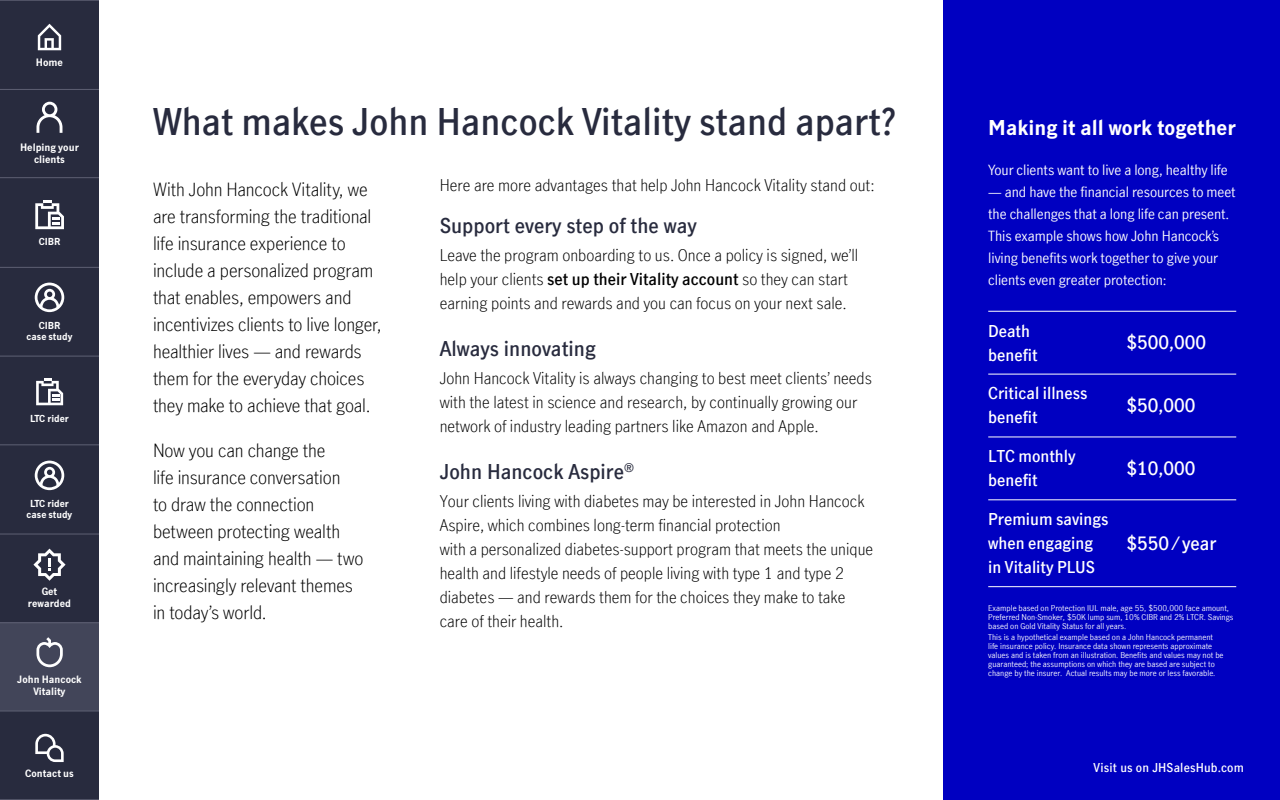
<style>
.page{position:relative;width:1280px;height:800px;background:#fff}
.page>*{position:absolute;margin:0;border:0;box-sizing:border-box;transform-origin:0 0}
.t1{font:600 36px "Manulife JH Sans Optimized";color:#282b3e}
.t2{font:600 20px "Manulife JH Sans Optimized";color:#282b3e}
.t3{font:700 20px "Manulife JH Sans Optimized";color:#fff}
.t4{font:300 18px/27px "Manulife JH Sans Optimized";letter-spacing:-.01em;color:#000}
.t5{font:600 18px "Manulife JH Sans Optimized";color:#fff}
.t6{font:300 16px/24px "Manulife JH Sans Optimized";color:#000}
.t7{font:600 16px/24px "Manulife JH Sans Optimized";color:#fff}
.t8{font:14px/22px "Manulife JH Sans Optimized";letter-spacing:-.005em;color:#fff}
.t9{font:600 12px "Manulife JH Sans Optimized";letter-spacing:.015em;color:#fff}
.t10{font:700 10px/12px "Manulife JH Sans Optimized";color:#fff;text-align:center}
.t11{font:700 9.9px/11.9px "Manulife JH Sans Optimized";color:#fff;text-align:center}
.t12{font:700 9.4px/11.3px "Manulife JH Sans Optimized";color:#fff;text-align:center}
.t13{font:8px/9px "Manulife JH Sans Optimized";color:#fff}
.s1{font-weight:600}
</style>
<div class="page">
<div style="left:0;top:0;width:99px;height:800px;background:#282b3e"></div>
<div style="left:944px;top:0;width:336px;height:800px;background:#0000c1"></div>
<hr style="left:988px;top:311px;width:125px;height:1px;background:#fff">
<hr style="left:1113px;top:311px;width:123px;height:1px;background:#fff">
<hr style="left:988px;top:374px;width:125px;height:1px;background:#fff">
<hr style="left:1113px;top:374px;width:123px;height:1px;background:#fff">
<hr style="left:988px;top:437px;width:125px;height:1px;background:#fff">
<hr style="left:1113px;top:437px;width:123px;height:1px;background:#fff">
<hr style="left:988px;top:500px;width:125px;height:1px;background:#fff">
<hr style="left:1113px;top:500px;width:123px;height:1px;background:#fff">
<hr style="left:988px;top:586px;width:125px;height:1px;background:#fff">
<hr style="left:1113px;top:586px;width:123px;height:1px;background:#fff">
<div style="left:0;top:623px;width:99px;height:88px;background:#424559"></div>
<hr style="left:0;top:89px;width:99px;height:1px;background:#5e6073">
<hr style="left:0;top:0;width:99px;height:1px;background:#5e6073">
<hr style="left:0;top:177px;width:99px;height:1px;background:#5e6073">
<hr style="left:0;top:534px;width:99px;height:1px;background:#5e6073">
<hr style="left:0;top:623px;width:99px;height:1px;background:#5e6073">
<hr style="left:0;top:711px;width:99px;height:1px;background:#5e6073">
<hr style="left:0;top:799px;width:99px;height:1px;background:#5e6073">
<svg style="left:38px;top:24px;width:23px;height:26px"></svg>
<hr style="left:0;top:267px;width:99px;height:1px;background:#5e6073">
<hr style="left:0;top:356px;width:99px;height:1px;background:#5e6073">
<hr style="left:0;top:445px;width:99px;height:1px;background:#5e6073">
<svg style="left:35px;top:734px;width:29px;height:28px"></svg>
<svg style="left:35px;top:200px;width:29px;height:29px"></svg>
<svg style="left:36px;top:637px;width:27px;height:30px"></svg>
<svg style="left:36px;top:378px;width:27px;height:27px"></svg>
<svg style="left:35px;top:283px;width:29px;height:29px"></svg>
<svg style="left:35px;top:461px;width:29px;height:29px"></svg>
<svg style="left:37px;top:102px;width:25px;height:31px"></svg>
<svg style="left:33px;top:549px;width:33px;height:32px"></svg>
<p class="t10" style="left:36px;top:56px;width:29px">Home</p>
<p class="t10" style="left:20px;top:140px;width:60px">Helping your clients</p>
<p class="t12" style="left:39px;top:236px;width:23px">CIBR</p>
<p class="t12" style="left:27px;top:319px;width:47px">CIBR<br>case study</p>
<p class="t12" style="left:30px;top:412px;width:40px">LTC rider</p>
<p class="t12" style="left:27px;top:497px;width:47px">LTC rider case study</p>
<p class="t11" style="left:28px;top:585px;width:45px">Get rewarded</p>
<p class="t11" style="left:17px;top:673px;width:66px">John Hancock<br>Vitality</p>
<p class="t11" style="left:25px;top:767px;width:50px">Contact us</p>
<h1 class="t1" style="left:153px;top:97px;width:745px">What makes John Hancock Vitality stand apart?</h1>
<p class="t6" style="left:440px;top:172px;width:436px">Here are more advantages that help John Hancock Vitality stand out:</p>
<p class="t2" style="left:440px;top:212px;width:259px">Support every step of the way</p>
<p class="t6" style="left:440px;top:243px;width:420px">Leave the program onboarding to us. Once a policy is signed, we’ll help your clients <span class="s1">set up their Vitality account</span> so they can start earning points and rewards and you can focus on your next sale.</p>
<p class="t2" style="left:440px;top:335px;width:158px">Always innovating</p>
<p class="t6" style="left:440px;top:366px;width:434px">John Hancock Vitality is always changing to best meet clients’ needs with the latest in science and research, by continually growing our network of industry leading partners like Amazon and Apple.</p>
<p class="t2" style="left:440px;top:458px;width:196px">John Hancock Aspire<sup>®</sup></p>
<p class="t6" style="left:440px;top:489px;width:435px">Your clients living with diabetes may be interested in John Hancock Aspire, which combines long-term financial protection<br>with a personalized diabetes-support program that meets the unique health and lifestyle needs of people living with type 1 and type 2 diabetes — and rewards them for the choices they make to take care of their health.</p>
<p class="t4" style="left:153px;top:175px;width:230px">With John Hancock Vitality, we are transforming the traditional life insurance experience to include a personalized program that enables, empowers and incentivizes clients to live longer, healthier lives — and rewards them for the everyday choices they make to achieve that goal.</p>
<p class="t4" style="left:153px;top:436px;width:212px">Now you can change the<br>life insurance conversation<br>to draw the connection between protecting wealth and maintaining health — two increasingly relevant themes in today’s world.</p>
<p class="t3" style="left:988px;top:114px;width:249px">Making it all work together</p>
<p class="t8" style="left:988px;top:158px;width:241px">Your clients want to live a long, healthy life</p>
<p class="t8" style="left:988px;top:180px;width:249px">— and have the financial resources to meet the challenges that a long life can present.<br>This example shows how John Hancock’s living benefits work together to give your clients even greater protection:</p>
<p class="t7" style="left:988px;top:318px;width:51px">Death benefit</p>
<p class="t5" style="left:1127px;top:330px;width:81px">$500,000</p>
<p class="t7" style="left:988px;top:381px;width:101px">Critical illness benefit</p>
<p class="t5" style="left:1127px;top:393px;width:70px">$50,000</p>
<p class="t7" style="left:988px;top:444px;width:89px">LTC monthly benefit</p>
<p class="t5" style="left:1127px;top:456px;width:70px">$10,000</p>
<p class="t7" style="left:988px;top:507px;width:122px">Premium savings when engaging in Vitality PLUS</p>
<p class="t5" style="left:1127px;top:531px;width:92px">$550/ year</p>
<p class="t13" style="left:988px;top:603px;width:247px">Example based on Protection IUL male, age 55, $500,000 face amount,<br>Preferred Non-Smoker, $50K lump sum, 10% CIBR and 2% LTCR. Savings based on Gold Vitality Status for all years.</p>
<p class="t13" style="left:988px;top:632px;width:237px">This is a hypothetical example based on a John Hancock permanent life insurance policy. Insurance data shown represents approximate values and is taken from an illustration. Benefits and values may not be guaranteed; the assumptions on which they are based are subject to change by the insurer. Actual results may be more or less favorable.</p>
<p class="t9" style="left:1094px;top:759px;width:152px">Visit us on JHSalesHub.com</p>
</div>
